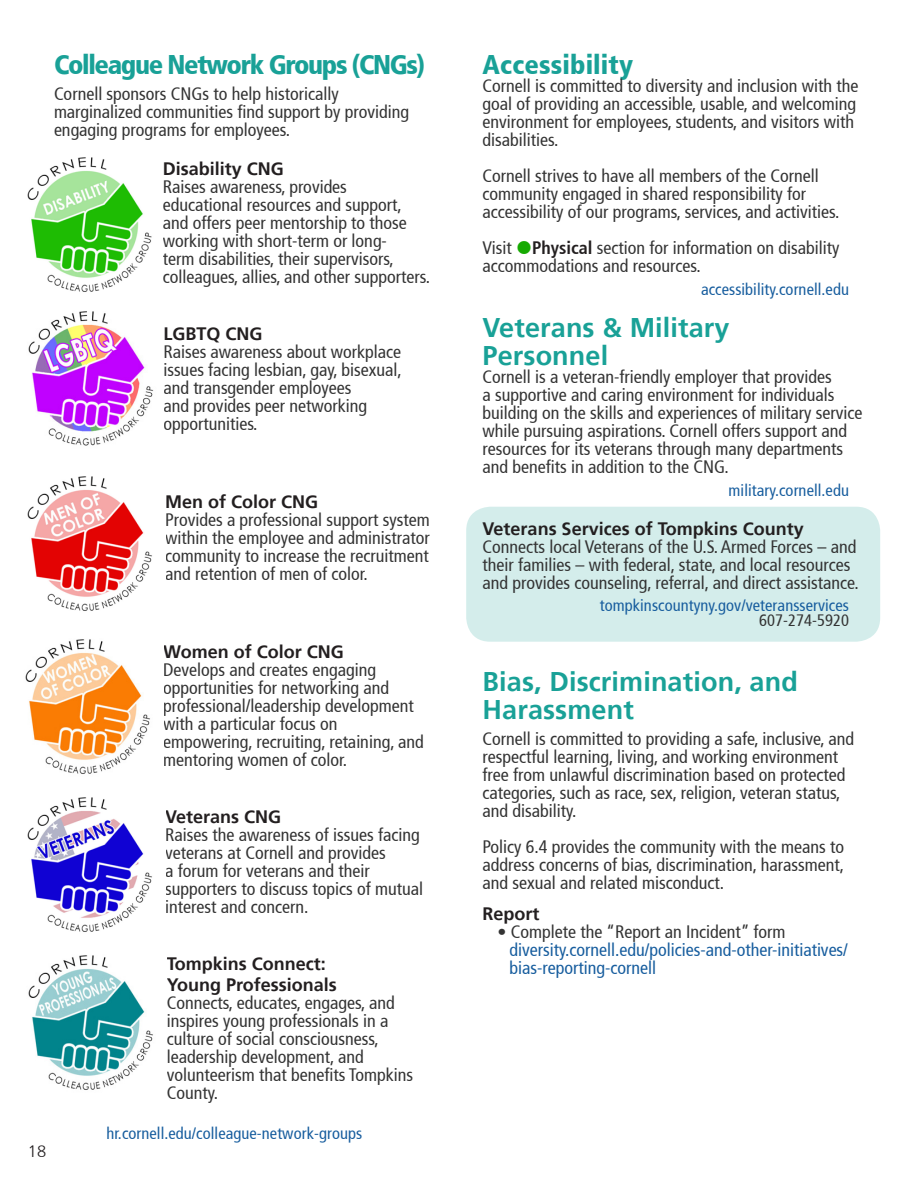
<style>
.page{position:relative;width:918px;height:1188px;background:#fff}
.page>*{position:absolute;margin:0;border:0;box-sizing:border-box;transform-origin:0 0}
.Section_Heading{font:700 27px "Frutiger 65";letter-spacing:.005em;color:#19a197}
.Section_Heading-2{font:900 condensed 27px "Frutiger 77";letter-spacing:-.05em;color:#19a197}
.Blurb_Text{font:900 condensed 27px "Frutiger 77";letter-spacing:.005em;color:#19a197}
.Blurb_Text-2{font:condensed 18px/18px "Frutiger 57";color:#333}
.Section_Description{font:condensed 18px/18px "Frutiger 57";color:#333}
.t1{font:700 18px "Frutiger 65";color:#231f20}
.Blurb_Text-3{font:condensed 18px/18px "Frutiger 57";color:#175d9e}
.Blurb_Contact_Info{font:condensed 16.5px "Frutiger 57";letter-spacing:.005em;color:#175d9e}
.Blurb_Contact_Info-2{font:condensed 16.5px "Frutiger 57";letter-spacing:.005em;color:#333}
.t2{font:300 16.5px "Frutiger 45";color:#231f20}
.s1{font-family:"Frutiger 67";font-weight:700;color:#231f20}
</style>
<div class="page">
<div style="left:466px;top:507px;width:414px;height:135px;background:#d4edeb;border-radius:24px"></div>
<img style="left:27px;top:157px;width:125px;height:135px">
<img style="left:28px;top:311px;width:126px;height:135px">
<img style="left:27px;top:476px;width:125px;height:135px">
<img style="left:27px;top:797px;width:125px;height:135px">
<img style="left:25px;top:639px;width:125px;height:135px">
<img style="left:28px;top:955px;width:125px;height:135px">
<p class="Section_Heading-2" style="left:54px;top:49px;width:373px">Colleague Network Groups (CNGs)</p>
<p class="Section_Description" style="left:54px;top:85px;width:357px">Cornell sponsors CNGs to help historically marginalized communities find support by providing engaging programs for employees.</p>
<p class="t1" style="left:163px;top:158px;width:123px">Disability CNG</p>
<p class="Blurb_Text-2" style="left:163px;top:178px;width:269px">Raises awareness, provides educational resources and support, and offers peer mentorship to those working with short-term or long-<br>term disabilities, their supervisors, colleagues, allies, and other supporters.</p>
<p class="t1" style="left:163px;top:323px;width:100px">LGBTQ CNG</p>
<p class="Blurb_Text-2" style="left:163px;top:343px;width:240px">Raises awareness about workplace issues facing lesbian, gay, bisexual, and transgender employees<br>and provides peer networking opportunities.</p>
<p class="t1" style="left:165px;top:491px;width:155px">Men of Color CNG</p>
<p class="Blurb_Text-2" style="left:165px;top:511px;width:266px;text-align:justify">Provides a professional support system within the employee and administrator community to increase the recruitment and retention of men of color.</p>
<p class="t2" style="left:28px;top:1142px;width:20px">18</p>
<p class="t1" style="left:163px;top:641px;width:182px">Women of Color CNG</p>
<p class="Blurb_Text-2" style="left:163px;top:661px;width:262px">Develops and creates engaging opportunities for networking and professional/leadership development with a particular focus on empowering, recruiting, retaining, and mentoring women of color.</p>
<p class="t1" style="left:165px;top:806px;width:118px">Veterans CNG</p>
<p class="Blurb_Text-2" style="left:165px;top:826px;width:259px">Raises the awareness of issues facing veterans at Cornell and provides<br>a forum for veterans and their supporters to discuss topics of mutual interest and concern.</p>
<p class="t1" style="left:167px;top:953px;width:161px">Tompkins Connect:</p>
<p class="t1" style="left:167px;top:974px;width:172px">Young Professionals</p>
<p class="Blurb_Text-2" style="left:167px;top:994px;width:248px">Connects, educates, engages, and inspires young professionals in a culture of social consciousness, leadership development, and volunteerism that benefits Tompkins<br>County.</p>
<p class="Blurb_Contact_Info" style="left:106px;top:1124px;width:257px">hr.cornell.edu/colleague-network-groups</p>
<p class="Blurb_Text" style="left:483px;top:49px;width:152px">Accessibility</p>
<p class="Blurb_Text-2" style="left:483px;top:77px;width:377px">Cornell is committed to diversity and inclusion with the goal of providing an accessible, usable, and welcoming environment for employees, students, and visitors with disabilities.</p>
<p class="Blurb_Text-2" style="left:483px;top:167px;width:358px">Cornell strives to have all members of the Cornell community engaged in shared responsibility for accessibility of our programs, services, and activities.</p>
<p class="Blurb_Text-2" style="left:483px;top:239px;width:358px">Visit <span class="s1">Physical</span> section for information on disability accommodations and resources.</p>
<p class="Blurb_Contact_Info" style="left:701px;top:279px;width:149px">accessibility.cornell.edu</p>
<p class="Section_Heading" style="left:483px;top:312px;width:249px">Veterans &amp; Military</p>
<p class="Section_Heading" style="left:483px;top:340px;width:127px">Personnel</p>
<p class="Blurb_Text-2" style="left:483px;top:368px;width:381px">Cornell is a veteran-friendly employer that provides<br>a supportive and caring environment for individuals building on the skills and experiences of military service while pursuing aspirations. Cornell offers support and resources for its veterans through many departments and benefits in addition to the CNG.</p>
<p class="Blurb_Contact_Info" style="left:729px;top:480px;width:122px">military.cornell.edu</p>
<p class="t1" style="left:483px;top:518px;width:323px">Veterans Services of Tompkins County</p>
<p class="Blurb_Text-2" style="left:483px;top:538px;width:378px">Connects local Veterans of the U.S. Armed Forces – and their families – with federal, state, and local resources and provides counseling, referral, and direct assistance.</p>
<p class="Blurb_Contact_Info" style="left:600px;top:596px;width:251px">tompkinscountyny.gov/veteransservices</p>
<p class="Blurb_Contact_Info-2" style="left:759px;top:611px;width:91px">607-274-5920</p>
<p class="Section_Heading" style="left:483px;top:666px;width:317px">Bias, Discrimination, and</p>
<p class="Section_Heading" style="left:483px;top:694px;width:153px">Harassment</p>
<p class="Section_Description" style="left:483px;top:730px;width:373px">Cornell is committed to providing a safe, inclusive, and respectful learning, living, and working environment free from unlawful discrimination based on protected categories, such as race, sex, religion, veteran status, and disability.</p>
<p class="Section_Description" style="left:483px;top:838px;width:363px;text-align:justify">Policy 6.4 provides the community with the means to address concerns of bias, discrimination, harassment, and sexual and related misconduct.</p>
<p class="t1" style="left:483px;top:903px;width:59px">Report</p>
<p class="Blurb_Text-2" style="left:498px;top:923px;width:289px">• Complete the “Report an Incident” form</p>
<p class="Blurb_Text-3" style="left:510px;top:941px;width:340px">diversity.cornell.edu/policies-and-other-initiatives/ bias-reporting-cornell</p>
</div>
